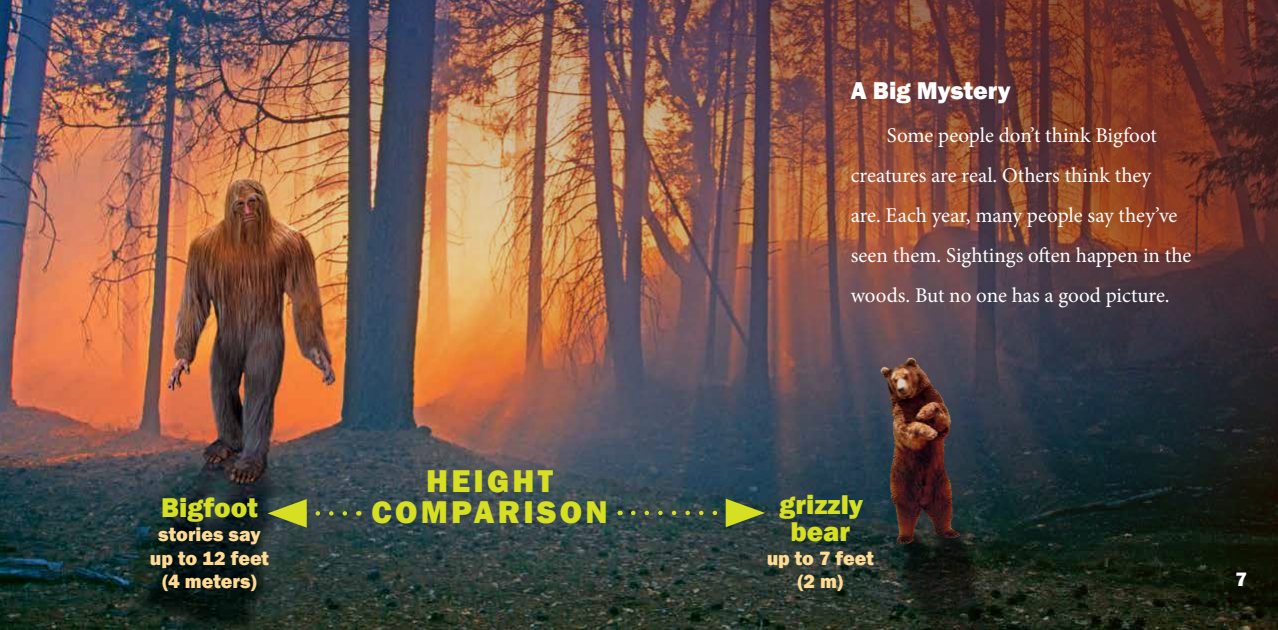
<style>
.page{position:relative;width:1278px;height:630px;background:#fff}
.page>*{position:absolute;margin:0;border:0;box-sizing:border-box;transform-origin:0 0}
.t1{font:800 32.4px "Franklin Gothic";letter-spacing:.1em;color:#d7df23}
.t2{font:800 27.9px "Franklin Gothic";color:#d7df23}
.t3{font:800 25px "Franklin Gothic";color:#fff}
.t4{font:21px/40px "Minion Pro";color:#fff}
.t5{font:800 20px "Franklin Gothic";color:#fff}
.t6{font:800 19.8px/23.4px "Franklin Gothic";color:#ffdb94;text-align:center}
</style>
<div class="page">
<img style="left:0;top:0;width:1278px;height:630px">
<svg style="left:267px;top:499px;width:78px;height:29px;background:#606e40"></svg>
<svg style="left:633px;top:499px;width:132px;height:28px;background:#4c6041"></svg>
<p class="t3" style="left:851px;top:74px;width:161px">A Big Mystery</p>
<p class="t4" style="left:851px;top:116px;width:342px;text-indent:36px">Some people don’t think Bigfoot creatures are real. Others think they<br>are. Each year, many people say they’ve seen them. Sightings often happen in the woods. But no one has a good picture.</p>
<h1 class="t1" style="left:426px;top:460px;width:129px">HEIGHT</h1>
<h2 class="t2" style="left:780px;top:486px;width:85px">grizzly</h2>
<h2 class="t2" style="left:161px;top:490px;width:98px">Bigfoot</h2>
<h1 class="t1" style="left:371px;top:491px;width:238px">COMPARISON</h1>
<p class="t6" style="left:150px;top:523px;width:121px">stories say up to 12 feet (4 meters)</p>
<h2 class="t2" style="left:790px;top:514px;width:61px">bear</h2>
<p class="t6" style="left:767px;top:547px;width:109px;line-height:23px">up to 7 feet (2 m)</p>
<p class="t5" style="left:1235px;top:567px;width:13px">7</p>
</div>
